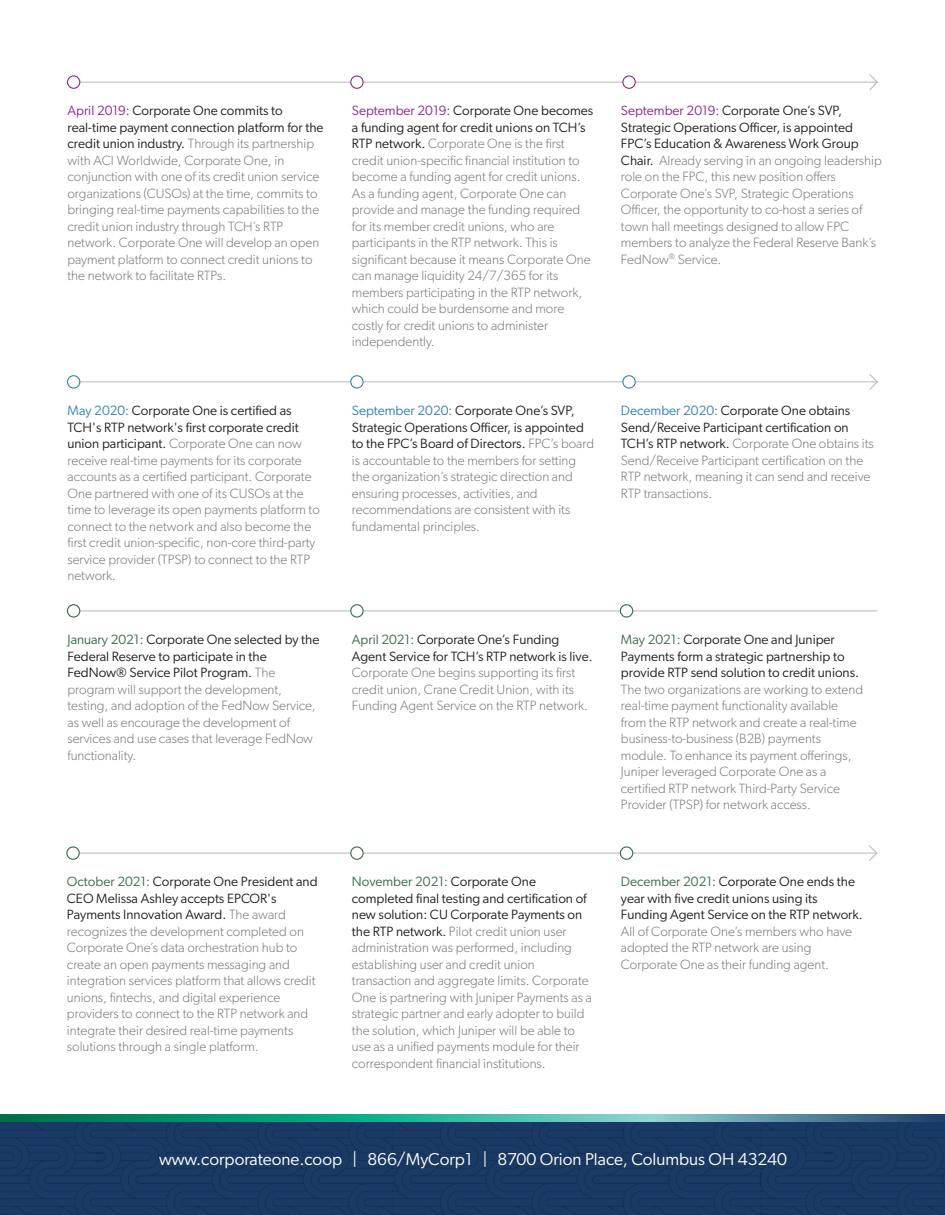
<style>
.page{position:relative;width:945px;height:1215px;background:#fff}
.page>*{position:absolute;margin:0;border:0;box-sizing:border-box;transform-origin:0 0}
.t1{font:17.25px "Gibson";color:#fff}
.t2{font:300 13.5px/16.5px "Gibson";color:#77797c}
.t3{font:13.5px/16.5px "Gibson";color:#231f20}
.s1{font-weight:400;color:#90278e}
.s2{font-weight:400;color:#231f20}
.s3{font-weight:400;color:#3580c2}
.s4{font-weight:400;color:#376b4c}
.s5{color:#376b4c}
</style>
<div class="page">
<svg style="left:0;top:1115px;width:945px;height:7px;background:#339c8f"></svg>
<div style="left:0;top:1122px;width:945px;height:93px;background:#1a3b67"></div>
<div style="left:0;top:1124px;width:392px;height:91px;background:linear-gradient(to right,#183862,#183862)"></div>
<div style="left:392px;top:1124px;width:369px;height:91px;background:linear-gradient(to right,#183862,#183862)"></div>
<div style="left:761px;top:1124px;width:184px;height:91px;background:linear-gradient(to right,#183862,#183862)"></div>
<hr style="left:68px;top:82px;width:809px;height:1px;background:#b5b7b9">
<div style="left:68px;top:76px;width:12px;height:12px;background:#fff;border-radius:50%"></div>
<div style="left:67px;top:75px;width:13px;height:14px;border:1px solid #90278e;border-radius:50%"></div>
<div style="left:351px;top:76px;width:12px;height:12px;background:#fff;border-radius:50%"></div>
<div style="left:350px;top:75px;width:14px;height:14px;border:1px solid #90278e;border-radius:50%"></div>
<div style="left:623px;top:76px;width:12px;height:12px;background:#fff;border-radius:50%"></div>
<div style="left:622px;top:75px;width:14px;height:14px;border:1px solid #90278e;border-radius:50%"></div>
<svg style="left:868px;top:74px;width:10px;height:16px"></svg>
<hr style="left:68px;top:381px;width:809px;height:1px;background:#b5b7b9">
<div style="left:68px;top:376px;width:12px;height:12px;background:#fff;border-radius:50%"></div>
<div style="left:67px;top:375px;width:13px;height:14px;border:1px solid #3580c2;border-radius:50%"></div>
<div style="left:351px;top:376px;width:12px;height:12px;background:#fff;border-radius:50%"></div>
<div style="left:350px;top:375px;width:14px;height:14px;border:1px solid #3580c2;border-radius:50%"></div>
<div style="left:623px;top:376px;width:12px;height:12px;background:#fff;border-radius:50%"></div>
<div style="left:622px;top:375px;width:14px;height:14px;border:1px solid #3580c2;border-radius:50%"></div>
<svg style="left:868px;top:374px;width:10px;height:16px"></svg>
<hr style="left:68px;top:611px;width:809px;height:1px;background:#b5b7b9">
<div style="left:68px;top:605px;width:12px;height:12px;background:#fff;border-radius:50%"></div>
<div style="left:67px;top:604px;width:13px;height:14px;border:1px solid #376b4c;border-radius:50%"></div>
<div style="left:351px;top:605px;width:12px;height:12px;background:#fff;border-radius:50%"></div>
<div style="left:350px;top:604px;width:14px;height:14px;border:1px solid #376b4c;border-radius:50%"></div>
<div style="left:620px;top:605px;width:13px;height:12px;background:#fff;border-radius:50%"></div>
<div style="left:620px;top:604px;width:13px;height:14px;border:1px solid #376b4c;border-radius:50%"></div>
<hr style="left:67px;top:853px;width:810px;height:1px;background:#b5b7b9">
<div style="left:67px;top:847px;width:12px;height:12px;background:#fff;border-radius:50%"></div>
<div style="left:66px;top:846px;width:14px;height:14px;border:1px solid #376b4c;border-radius:50%"></div>
<svg style="left:868px;top:845px;width:10px;height:16px"></svg>
<div style="left:351px;top:847px;width:12px;height:12px;background:#fff;border-radius:50%"></div>
<div style="left:350px;top:846px;width:14px;height:14px;border:1px solid #376b4c;border-radius:50%"></div>
<div style="left:620px;top:847px;width:13px;height:12px;background:#fff;border-radius:50%"></div>
<div style="left:620px;top:846px;width:13px;height:14px;border:1px solid #376b4c;border-radius:50%"></div>
<p class="t2" style="left:68px;top:102px;width:258px"><span class="s1">April 2019:</span> <span class="s2">Corporate One commits to real-time payment connection platform for the credit union industry.</span> Through its partnership with ACI Worldwide, Corporate One, in conjunction with one of its credit union service organizations (CUSOs) at the time, commits to bringing real-time payments capabilities to the credit union industry through TCH’s RTP network. Corporate One will develop an open payment platform to connect credit unions to the network to facilitate RTPs.</p>
<p class="t2" style="left:621px;top:102px;width:262px"><span class="s1">September 2019:</span> <span class="s2">Corporate One’s SVP, Strategic Operations Officer, is appointed FPC’s Education &amp; Awareness Work Group Chair.</span> Already serving in an ongoing leadership role on the FPC, this new position offers Corporate One’s SVP, Strategic Operations Officer, the opportunity to co-host a series of town hall meetings designed to allow FPC members to analyze the Federal Reserve Bank’s FedNow<sup>®</sup> Service.</p>
<p class="t2" style="left:352px;top:102px;width:243px"><span class="s1">September 2019:</span> <span class="s2">Corporate One becomes a funding agent for credit unions on TCH’s RTP network.</span> Corporate One is the first credit union-specific financial institution to become a funding agent for credit unions.<br>As a funding agent, Corporate One can provide and manage the funding required for its member credit unions, who are participants in the RTP network. This is significant because it means Corporate One can manage liquidity 24/7/365 for its members participating in the RTP network, which could be burdensome and more costly for credit unions to administer independently.</p>
<p class="t2" style="left:352px;top:402px;width:244px"><span class="s3">September 2020:</span> <span class="s2">Corporate One’s SVP, Strategic Operations Officer, is appointed to the FPC’s Board of Directors.</span> FPC’s board is accountable to the members for setting the organization’s strategic direction and ensuring processes, activities, and recommendations are consistent with its fundamental principles.</p>
<p class="t2" style="left:67px;top:402px;width:254px"><span class="s3">May 2020:</span> <span class="s2">Corporate One is certified as TCH's RTP network's first corporate credit union participant.</span> Corporate One can now receive real-time payments for its corporate accounts as a certified participant. Corporate One partnered with one of its CUSOs at the time to leverage its open payments platform to connect to the network and also become the first credit union-specific, non-core third-party service provider (TPSP) to connect to the RTP network.</p>
<p class="t2" style="left:621px;top:402px;width:254px"><span class="s3">December 2020:</span> <span class="s2">Corporate One obtains Send/Receive Participant certification on TCH’s RTP network.</span> Corporate One obtains its Send/Receive Participant certification on the RTP network, meaning it can send and receive RTP transactions.</p>
<p class="t2" style="left:68px;top:631px;width:254px"><span class="s4">January 2021:</span> <span class="s2">Corporate One selected by the Federal Reserve to participate in the FedNow® Service Pilot Program.</span> The program will support the development, testing, and adoption of the FedNow Service, as well as encourage the development of services and use cases that leverage FedNow functionality.</p>
<p class="t3" style="left:352px;top:631px;width:242px"><span class="s5">April 2021:</span> Corporate One’s Funding<br>Agent Service for TCH’s RTP network is live.</p>
<p class="t2" style="left:352px;top:664px;width:238px">Corporate One begins supporting its first credit union, Crane Credit Union, with its<br>Funding Agent Service on the RTP network.</p>
<p class="t3" style="left:621px;top:631px;width:240px"><span class="s5">May 2021:</span> Corporate One and Juniper<br>Payments form a strategic partnership to provide RTP send solution to credit unions.</p>
<p class="t2" style="left:621px;top:681px;width:244px">The two organizations are working to extend real-time payment functionality available from the RTP network and create a real-time business-to-business (B2B) payments module. To enhance its payment offerings, Juniper leveraged Corporate One as a certified RTP network Third-Party Service Provider (TPSP) for network access.</p>
<p class="t2" style="left:67px;top:873px;width:252px"><span class="s4">October 2021:</span> <span class="s2">Corporate One President and CEO Melissa Ashley accepts EPCOR's Payments Innovation Award.</span> The award recognizes the development completed on Corporate One’s data orchestration hub to create an open payments messaging and integration services platform that allows credit unions, fintechs, and digital experience providers to connect to the RTP network and integrate their desired real-time payments solutions through a single platform.</p>
<p class="t2" style="left:352px;top:873px;width:242px"><span class="s4">November 2021:</span> <span class="s2">Corporate One completed final testing and certification of new solution: CU Corporate Payments on the RTP network.</span> Pilot credit union user administration was performed, including establishing user and credit union transaction and aggregate limits. Corporate One is partnering with Juniper Payments as a strategic partner and early adopter to build the solution, which Juniper will be able to use as a unified payments module for their correspondent financial institutions.</p>
<p class="t3" style="left:621px;top:873px;width:243px"><span class="s5">December 2021:</span> Corporate One ends the year with five credit unions using its<br>Funding Agent Service on the RTP network.</p>
<p class="t2" style="left:621px;top:923px;width:233px">All of Corporate One’s members who have adopted the RTP network are using<br>Corporate One as their funding agent.</p>
<p class="t1" style="left:159px;top:1149px;width:629px">www.corporateone.coop | 866/MyCorp1 | 8700 Orion Place, Columbus OH 43240</p>
</div>
